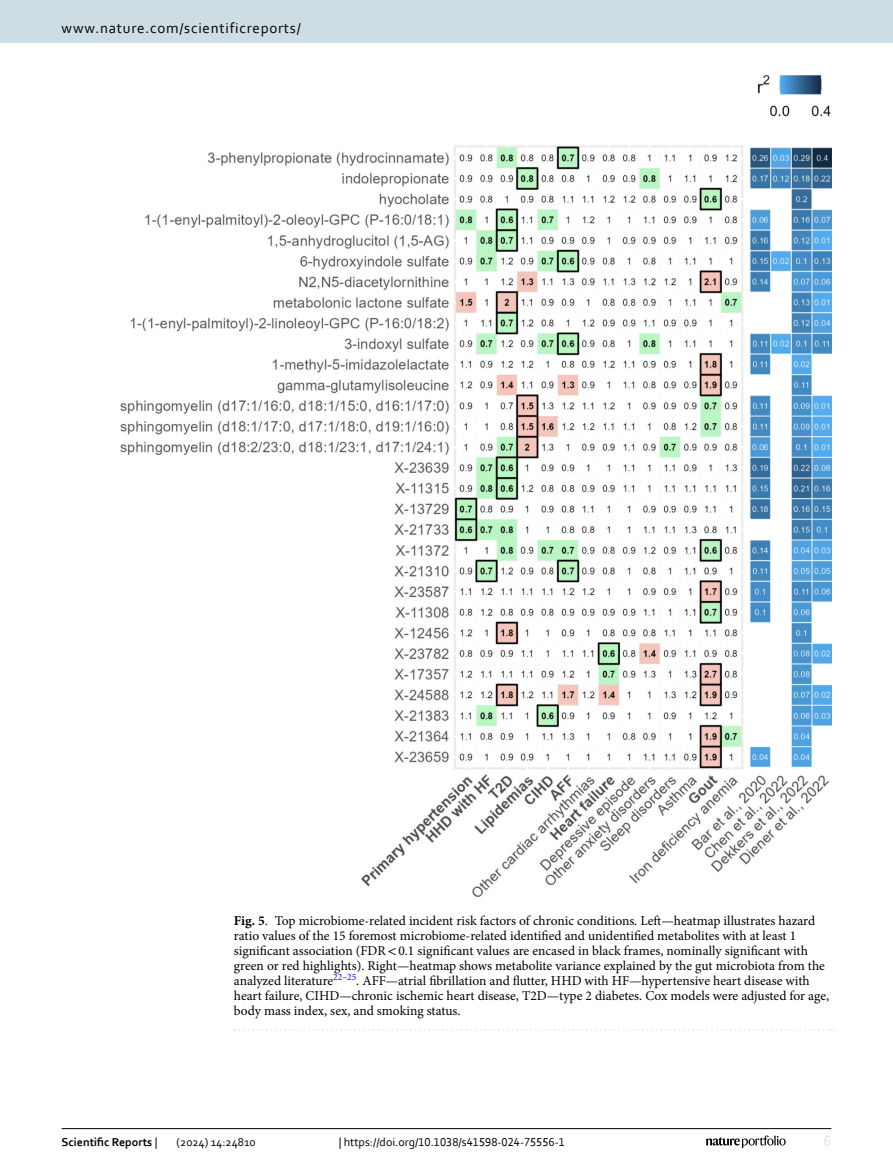
<style>
.page{position:relative;width:893px;height:1174px;background:#fff}
.page>*{position:absolute;margin:0;border:0;box-sizing:border-box;transform-origin:0 0}
.t1{font:15px "Corbel";letter-spacing:.05em;color:#000}
.t2{font:15px "Corbel";color:#d9e4eb}
.Figure_Caption{font:13.5px/15px "Minion Pro";color:#000}
.t3{font:12px "Corbel";color:#000}
.t4{font:700 12px "Corbel";color:#000}
.s1{font-weight:700}
.s2{font-family:"STIX"}
.s3{font-weight:400}
</style>
<div class="page">
<img style="left:121px;top:76px;width:710px;height:821px">
<svg style="left:235px;top:1029px;width:597px;height:1px"></svg>
<hr style="left:62px;top:1128px;width:769px;height:1px;background:#000">
<svg style="left:706px;top:1135px;width:80px;height:12px"></svg>
<div style="left:0;top:0;width:893px;height:43px;background:#cedde4"></div>
<p class="t1" style="left:62px;top:18px;width:241px">www.nature.com/scientificreports/</p>
<p class="Figure_Caption" style="left:234px;top:913px;width:597px"><span class="s1">Fig. 5</span>. Top microbiome-related incident risk factors of chronic conditions. Left—heatmap illustrates hazard ratio values of the 15 foremost microbiome-related identified and unidentified metabolites with at least 1 significant association (FDR<span class="s2">&lt;</span>0.1 significant values are encased in black frames, nominally significant with green or red highlights). Right—heatmap shows metabolite variance explained by the gut microbiota from the analyzed literature<sup>22</sup><sup>–</sup><sup>25</sup>. AFF—atrial fibrillation and flutter, HHD with HF—hypertensive heart disease with heart failure, CIHD—chronic ischemic heart disease, T2D—type 2 diabetes. Cox models were adjusted for age, body mass index, sex, and smoking status.</p>
<p class="t4" style="left:62px;top:1134px;width:97px">Scientific Reports <span class="s3">|</span></p>
<p class="t3" style="left:177px;top:1134px;width:81px">(2024) 14:24810</p>
<p class="t3" style="left:339px;top:1134px;width:228px">| https://doi.org/10.1038/s41598-024-75556-1</p>
<p class="t2" style="left:824px;top:1132px;width:9px">6</p>
</div>
